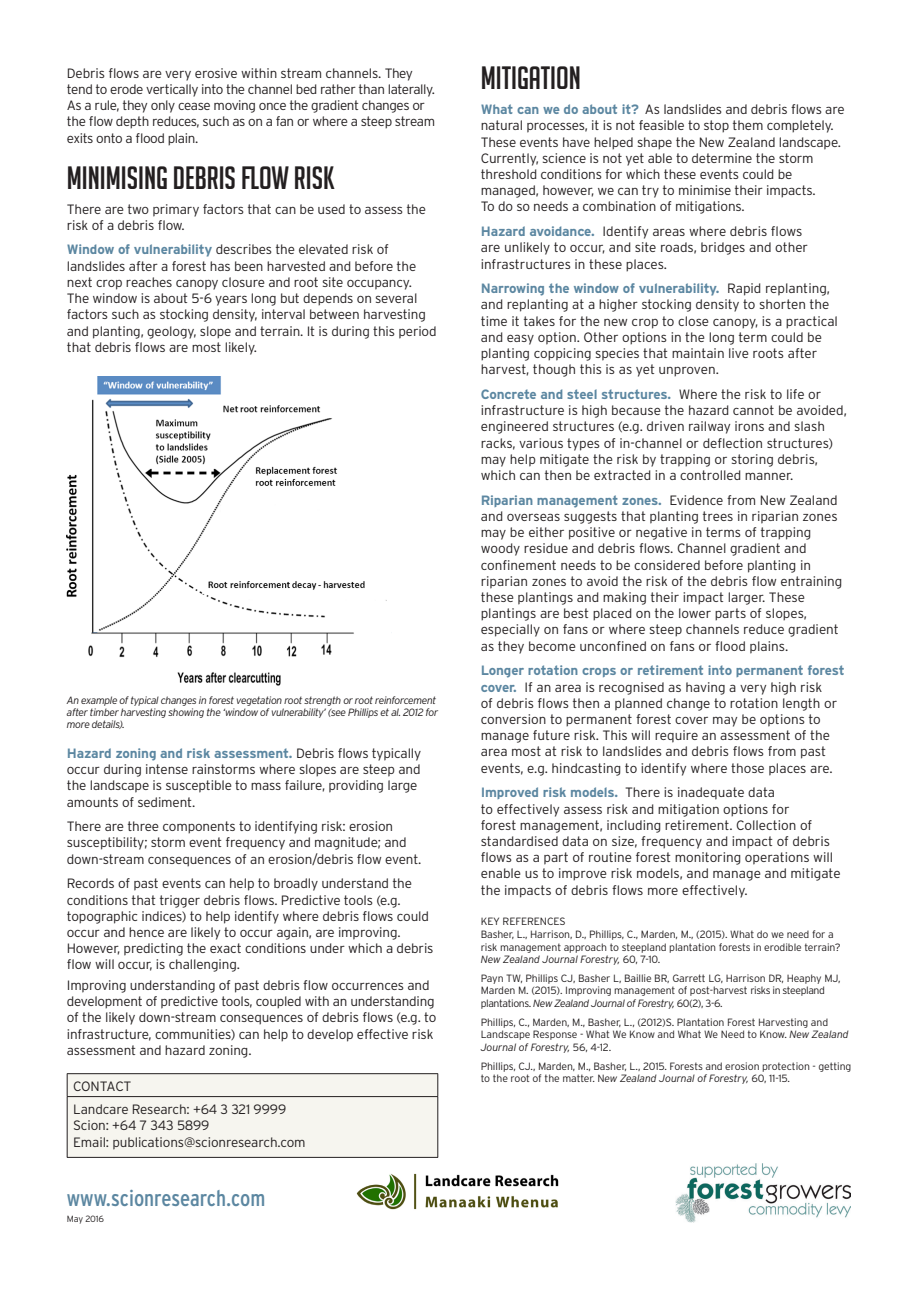
<style>
.page{position:relative;width:919px;height:1289px;background:#fff}
.page>*{position:absolute;margin:0;border:0;box-sizing:border-box;transform-origin:0 0}
.t1{font:31.5px "Big Noodle Titling";color:#231f20}
.t2{font:condensed 22.5px "Interstate";color:#5c87a1}
.t3{font:300 13.5px/16.2px "Interstate";letter-spacing:-.01em;color:#231f20}
.t4{font:300 13.5px/16.2px "Interstate";letter-spacing:-.03em;color:#231f20}
.t5{font:300 10.5px/12.6px "Interstate";letter-spacing:-.01em;color:#231f20}
.t6{font:italic 300 10.5px/12px "Interstate";letter-spacing:-.04em;color:#231f20}
.t7{font:300 9px "Interstate";letter-spacing:-.01em;color:#231f20}
.s1{font-weight:700;color:#5c87a1}
.s2{font-style:italic}
</style>
<div class="page">
<div style="left:67px;top:1073px;width:371px;height:83px;background:#f6f5ef"></div>
<hr style="left:67px;top:1096px;width:371px;height:1px;background:#231f20">
<hr style="left:67px;top:1096px;width:1px;height:60px;background:#231f20">
<hr style="left:437px;top:1096px;width:1px;height:60px;background:#231f20">
<hr style="left:67px;top:1156px;width:371px;height:1px;background:#231f20">
<img style="left:675px;top:1163px;width:175px;height:59px">
<img style="left:356px;top:1173px;width:203px;height:37px">
<img style="left:67px;top:377px;width:320px;height:309px">
<p class="t4" style="left:67px;top:65px;width:370px">Debris flows are very erosive within stream channels. They tend to erode vertically into the channel bed rather than laterally.<br>As a rule, they only cease moving once the gradient changes or the flow depth reduces, such as on a fan or where a steep stream exits onto a flood plain.</p>
<h1 class="t1" style="left:67px;top:161px;width:269px">MINIMISING DEBRIS FLOW RISK</h1>
<p class="t3" style="left:67px;top:200px;width:361px">There are two primary factors that can be used to assess the risk of a debris flow.</p>
<p class="t3" style="left:67px;top:241px;width:371px"><span class="s1">Window of vulnerability</span> describes the elevated risk of landslides after a forest has been harvested and before the next crop reaches canopy closure and root site occupancy.<br>The window is about 5-6 years long but depends on several factors such as stocking density, interval between harvesting and planting, geology, slope and terrain. It is during this period that debris flows are most likely.</p>
<p class="t6" style="left:67px;top:693px;width:373px">An example of typical changes in forest vegetation root strength or root reinforcement after timber harvesting showing the ‘window of vulnerability’ (see Phillips et al. 2012 for more details).</p>
<p class="t3" style="left:67px;top:745px;width:356px"><span class="s1">Hazard zoning and risk assessment.</span> Debris flows typically occur during intense rainstorms where slopes are steep and the landscape is susceptible to mass failure, providing large amounts of sediment.</p>
<p class="t3" style="left:67px;top:818px;width:356px">There are three components to identifying risk: erosion susceptibility; storm event frequency and magnitude; and down-stream consequences of an erosion/debris flow event.</p>
<p class="t3" style="left:67px;top:875px;width:368px">Records of past events can help to broadly understand the conditions that trigger debris flows. Predictive tools (e.g. topographic indices) to help identify where debris flows could occur and hence are likely to occur again, are improving.<br>However, predicting the exact conditions under which a debris flow will occur, is challenging.</p>
<p class="t3" style="left:67px;top:976px;width:371px">Improving understanding of past debris flow occurrences and development of predictive tools, coupled with an understanding of the likely down-stream consequences of debris flows (e.g. to infrastructure, communities) can help to develop effective risk assessment and hazard zoning.</p>
<p class="t3" style="left:73px;top:1074px;width:215px;line-height:23px">CONTACT<br>Landcare Research: +64 3 321 9999</p>
<p class="t3" style="left:73px;top:1116px;width:234px">Scion: +64 7 343 5899<br>Email: publications@scionresearch.com</p>
<h2 class="t2" style="left:67px;top:1185px;width:200px">www.scionresearch.com</h2>
<p class="t7" style="left:67px;top:1213px;width:39px">May 2016</p>
<h1 class="t1" style="left:480px;top:61px;width:102px">MITIGATION</h1>
<p class="t3" style="left:480px;top:101px;width:365px"><span class="s1">What can we do about it?</span> As landslides and debris flows are natural processes, it is not feasible to stop them completely.<br>These events have helped shape the New Zealand landscape.<br>Currently, science is not yet able to determine the storm threshold conditions for which these events could be managed, however, we can try to minimise their impacts.<br>To do so needs a combination of mitigations.</p>
<p class="t3" style="left:480px;top:223px;width:329px"><span class="s1">Hazard avoidance.</span> Identify areas where debris flows are unlikely to occur, and site roads, bridges and other infrastructures in these places.</p>
<p class="t3" style="left:480px;top:280px;width:359px"><span class="s1">Narrowing the window of vulnerability.</span> Rapid replanting, and replanting at a higher stocking density to shorten the time it takes for the new crop to close canopy, is a practical and easy option. Other options in the long term could be planting coppicing species that maintain live roots after harvest, though this is as yet unproven.</p>
<p class="t3" style="left:480px;top:386px;width:367px"><span class="s1">Concrete and steel structures.</span> Where the risk to life or infrastructure is high because the hazard cannot be avoided, engineered structures (e.g. driven railway irons and slash racks, various types of in-channel or deflection structures) may help mitigate the risk by trapping or storing debris, which can then be extracted in a controlled manner.</p>
<p class="t3" style="left:480px;top:492px;width:363px"><span class="s1">Riparian management zones.</span> Evidence from New Zealand and overseas suggests that planting trees in riparian zones may be either positive or negative in terms of trapping woody residue and debris flows. Channel gradient and confinement needs to be considered before planting in riparian zones to avoid the risk of the debris flow entraining these plantings and making their impact larger. These plantings are best placed on the lower parts of slopes, especially on fans or where steep channels reduce gradient as they become unconfined on fans or flood plains.</p>
<p class="t3" style="left:480px;top:662px;width:365px"><span class="s1">Longer rotation crops or retirement into permanent forest cover.</span> If an area is recognised as having a very high risk<br>of debris flows then a planned change to rotation length or conversion to permanent forest cover may be options to manage future risk. This will require an assessment of the area most at risk to landslides and debris flows from past events, e.g. hindcasting to identify where those places are.</p>
<p class="t3" style="left:480px;top:784px;width:361px"><span class="s1">Improved risk models.</span> There is inadequate data<br>to effectively assess risk and mitigation options for<br>forest management, including retirement. Collection of standardised data on size, frequency and impact of debris flows as a part of routine forest monitoring operations will enable us to improve risk models, and manage and mitigate the impacts of debris flows more effectively.</p>
<p class="t5" style="left:480px;top:915px;width:361px">KEY REFERENCES<br>Basher, L., Harrison, D., Phillips, C., Marden, M., (2015). What do we need for a risk management approach to steepland plantation forests in erodible terrain?<br><span class="s2">New Zealand Journal Forestry,</span> 60, 7-10.</p>
<p class="t5" style="left:480px;top:971px;width:361px">Payn TW, Phillips CJ, Basher L, Baillie BR, Garrett LG, Harrison DR, Heaphy MJ,<br>Marden M. (2015). Improving management of post-harvest risks in steepland plantations. <span class="s2">New Zealand Journal of Forestry,</span> 60(2), 3-6.</p>
<p class="t5" style="left:480px;top:1015px;width:369px">Phillips, C., Marden, M., Basher, L., (2012)S. Plantation Forest Harvesting and<br>Landscape Response - What We Know and What We Need to Know. <span class="s2">New Zealand<br>Journal of Forestry,</span> 56, 4-12.</p>
<p class="t5" style="left:480px;top:1059px;width:372px">Phillips, CJ., Marden, M., Basher, L., 2015. Forests and erosion protection - getting to the root of the matter. N<span class="s2">ew Zealand Journal of Forestry,</span> 60, 11-15.</p>
</div>
